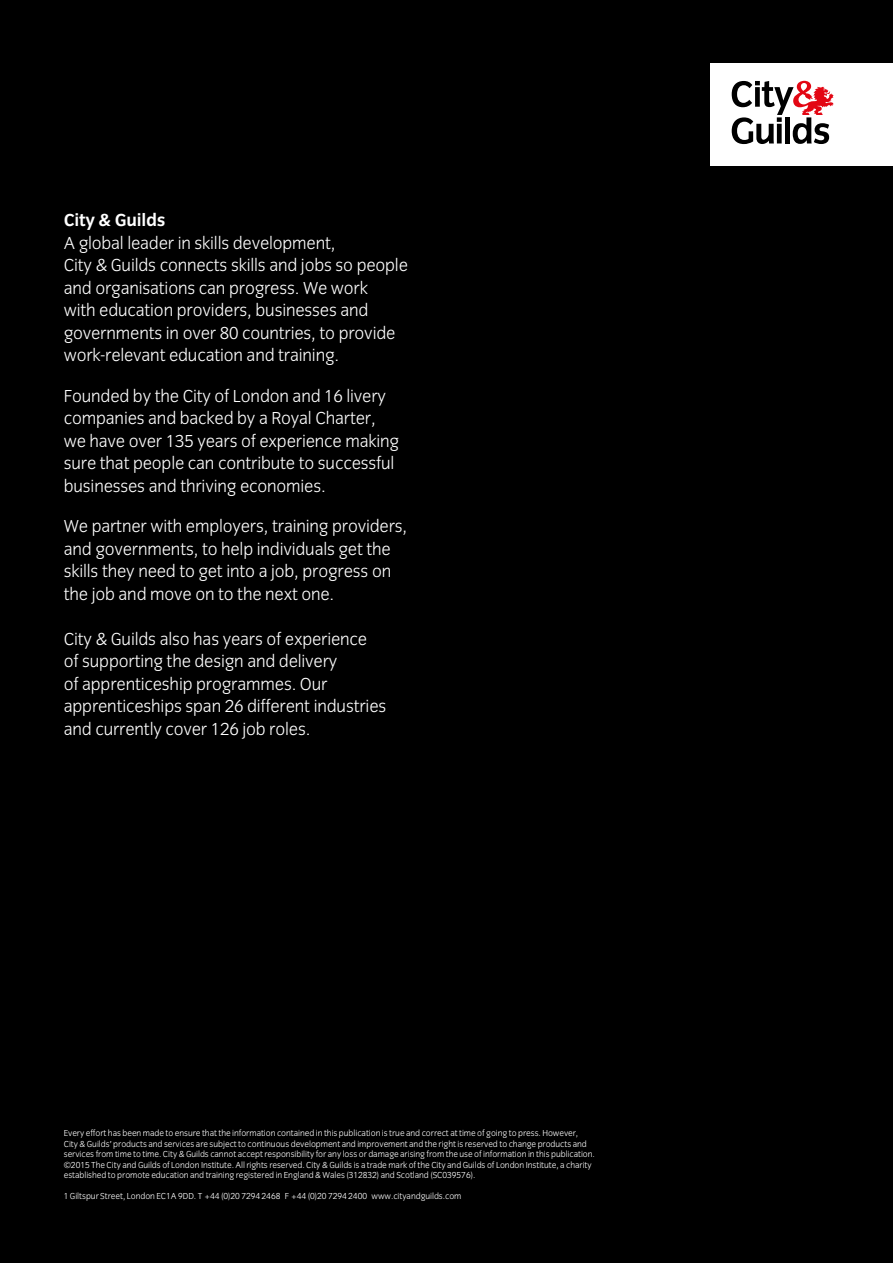
<style>
.page{position:relative;width:893px;height:1263px;background:#000}
.page>*{position:absolute;margin:0;border:0;box-sizing:border-box;transform-origin:0 0}
.t1{font:300 18px/22.5px "Congress Sans";letter-spacing:-.01em;color:#fff}
.t2{font:700 18px "Congress Sans";letter-spacing:-.01em;color:#fff}
.t3{font:300 9px/10.5px "Congress Sans";letter-spacing:-.005em;color:#fff}
</style>
<div class="page">
<div style="left:710px;top:64px;width:183px;height:102px;background:#fff"></div>
<svg style="left:732px;top:81px;width:102px;height:63px"></svg>
<p class="t2" style="left:64px;top:210px;width:103px">City &amp; Guilds</p>
<p class="t1" style="left:64px;top:232px;width:346px">A global leader in skills development,<br>City &amp; Guilds connects skills and jobs so people and organisations can progress. We work<br>with education providers, businesses and governments in over 80 countries, to provide work-relevant education and training.</p>
<p class="t1" style="left:64px;top:385px;width:337px">Founded by the City of London and 16 livery companies and backed by a Royal Charter, we have over 135 years of experience making sure that people can contribute to successful businesses and thriving economies.</p>
<p class="t1" style="left:64px;top:515px;width:345px">We partner with employers, training providers, and governments, to help individuals get the skills they need to get into a job, progress on the job and move on to the next one.</p>
<p class="t1" style="left:64px;top:628px;width:324px">City &amp; Guilds also has years of experience of supporting the design and delivery<br>of apprenticeship programmes. Our apprenticeships span 26 different industries and currently cover 126 job roles.</p>
<p class="t3" style="left:64px;top:1128px;width:533px">Every effort has been made to ensure that the information contained in this publication is true and correct at time of going to press. However,<br>City &amp; Guilds’ products and services are subject to continuous development and improvement and the right is reserved to change products and services from time to time. City &amp; Guilds cannot accept responsibility for any loss or damage arising from the use of information in this publication. ©2015 The City and Guilds of London Institute. All rights reserved. City &amp; Guilds is a trade mark of the City and Guilds of London Institute, a charity established to promote education and training registered in England &amp; Wales (312832) and Scotland (SC039576).</p>
<p class="t3" style="left:64px;top:1191px;width:399px">1 Giltspur Street, London EC1A 9DD. T +44 (0)20 7294 2468 F +44 (0)20 7294 2400 www.cityandguilds.com</p>
</div>
